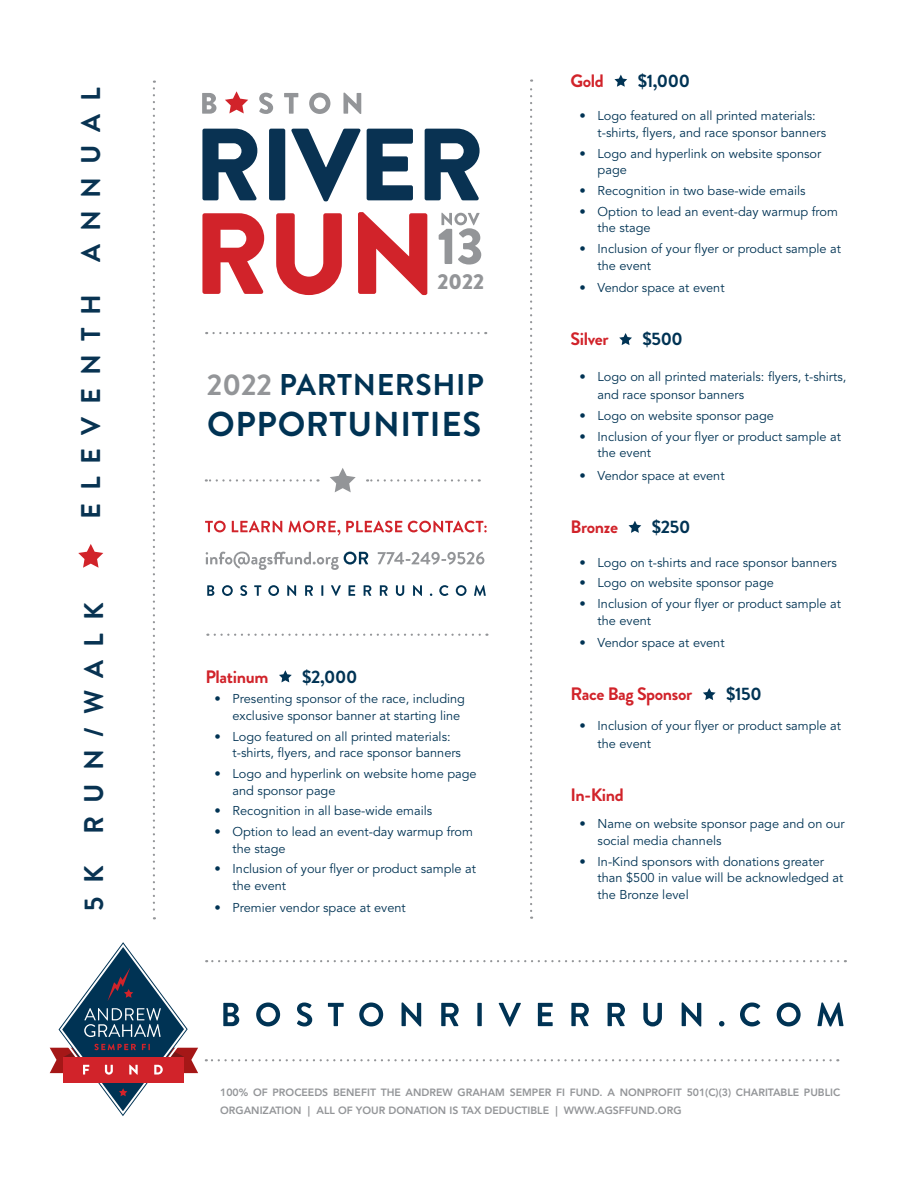
<style>
.page{position:relative;width:918px;height:1188px;background:#fff}
.page>*{position:absolute;margin:0;border:0;box-sizing:border-box;transform-origin:0 0}
.t1{font:900 51.75px "Brandon Grotesque";color:#939598}
.t2{font:700 34.5px "Brandon Grotesque";letter-spacing:.02em;color:#003354}
.t3{font:700 30px "Brandon Grotesque";letter-spacing:.02em;color:#003354}
.t4{font:700 27px "Brandon Grotesque";letter-spacing:.48em;color:#083352}
.t5{font:900 21.6px "Brandon Grotesque";color:#939598}
.t6{font:700 18px "Brandon Grotesque";letter-spacing:-.02em;color:#d1232a}
.t7{font:700 18px "Brandon Grotesque";letter-spacing:-.02em;color:#003354}
.t8{font:12.75px/16.5px "Avenir LT Std";color:#003354}
.t9{font:800 10.5px/17.9px "Avenir LT Std";color:#939598}
.s1{color:#939598}
</style>
<div class="page">
<svg style="left:153px;top:81px;width:2px;height:838px"></svg>
<svg style="left:206px;top:960px;width:632px;height:2px"></svg>
<svg style="left:206px;top:1059px;width:625px;height:2px"></svg>
<svg style="left:223px;top:1003px;width:621px;height:23px"></svg>
<svg style="left:207px;top:585px;width:279px;height:11px"></svg>
<svg style="left:206px;top:332px;width:273px;height:2px"></svg>
<svg style="left:330px;top:468px;width:26px;height:24px"></svg>
<svg style="left:206px;top:479px;width:105px;height:3px"></svg>
<svg style="left:367px;top:479px;width:105px;height:3px"></svg>
<svg style="left:207px;top:634px;width:273px;height:2px"></svg>
<svg style="left:530px;top:79px;width:2px;height:832px"></svg>
<svg style="left:279px;top:670px;width:13px;height:12px"></svg>
<svg style="left:614px;top:75px;width:13px;height:12px"></svg>
<svg style="left:619px;top:333px;width:13px;height:12px"></svg>
<svg style="left:629px;top:521px;width:12px;height:12px"></svg>
<svg style="left:703px;top:688px;width:13px;height:12px"></svg>
<svg style="left:378px;top:552px;width:106px;height:13px"></svg>
<svg style="left:206px;top:552px;width:162px;height:18px"></svg>
<svg style="left:205px;top:521px;width:282px;height:15px"></svg>
<svg style="left:50px;top:942px;width:148px;height:174px"></svg>
<svg style="left:78px;top:544px;width:25px;height:24px"></svg>
<svg style="left:441px;top:213px;width:39px;height:12px"></svg>
<svg style="left:202px;top:91px;width:159px;height:23px"></svg>
<svg style="left:202px;top:212px;width:225px;height:83px"></svg>
<svg style="left:202px;top:129px;width:278px;height:72px"></svg>
<p class="t4" style="left:72px;top:519px;width:434px;rotate:-90deg">ELEVENTH ANNUAL</p>
<p class="t4" style="left:75px;top:911px;width:309px;rotate:-90deg">5K RUN/WALK</p>
<p class="t1" style="left:437px;top:210px;width:48px">13</p>
<p class="t5" style="left:437px;top:266px;width:48px">2022</p>
<p class="t3" style="left:207px;top:364px;width:278px"><span class="s1">2022</span> PARTNERSHIP</p>
<p class="t2" style="left:207px;top:400px;width:275px">OPPORTUNITIES</p>
<p class="t6" style="left:206px;top:664px;width:64px">Platinum</p>
<p class="t7" style="left:302px;top:664px;width:57px">$2,000</p>
<p class="t8" style="left:233px;top:691px;width:234px;text-indent:-18px">• Presenting sponsor of the race, including exclusive sponsor banner at starting line</p>
<p class="t8" style="left:233px;top:728px;width:230px;text-indent:-18px">• Logo featured on all printed materials: t-shirts, flyers, and race sponsor banners</p>
<p class="t8" style="left:233px;top:766px;width:246px;text-indent:-18px">• Logo and hyperlink on website home page and sponsor page</p>
<p class="t8" style="left:215px;top:803px;width:219px">• Recognition in all base-wide emails</p>
<p class="t8" style="left:233px;top:824px;width:242px;text-indent:-18px">• Option to lead an event-day warmup from the stage</p>
<p class="t8" style="left:233px;top:861px;width:245px;text-indent:-18px">• Inclusion of your flyer or product sample at the event</p>
<p class="t8" style="left:215px;top:900px;width:193px">• Premier vendor space at event</p>
<p class="t6" style="left:571px;top:68px;width:35px">Gold</p>
<p class="t7" style="left:638px;top:68px;width:54px">$1,000</p>
<p class="t8" style="left:598px;top:108px;width:230px;text-indent:-18px">• Logo featured on all printed materials: t-shirts, flyers, and race sponsor banners</p>
<p class="t8" style="left:598px;top:145px;width:225px;text-indent:-18px">• Logo and hyperlink on website sponsor page</p>
<p class="t8" style="left:580px;top:183px;width:228px">• Recognition in two base-wide emails</p>
<p class="t8" style="left:598px;top:204px;width:242px;text-indent:-18px">• Option to lead an event-day warmup from the stage</p>
<p class="t8" style="left:598px;top:241px;width:245px;text-indent:-18px">• Inclusion of your flyer or product sample at the event</p>
<p class="t8" style="left:580px;top:280px;width:147px">• Vendor space at event</p>
<p class="t6" style="left:571px;top:327px;width:40px">Silver</p>
<p class="t7" style="left:642px;top:327px;width:42px">$500</p>
<p class="t8" style="left:598px;top:368px;width:250px;line-height:18px;text-indent:-18px">• Logo on all printed materials: flyers, t-shirts, and race sponsor banners</p>
<p class="t8" style="left:580px;top:408px;width:196px">• Logo on website sponsor page</p>
<p class="t8" style="left:598px;top:429px;width:245px;text-indent:-18px">• Inclusion of your flyer or product sample at the event</p>
<p class="t8" style="left:580px;top:467px;width:147px">• Vendor space at event</p>
<p class="t6" style="left:571px;top:514px;width:49px">Bronze</p>
<p class="t7" style="left:652px;top:514px;width:40px">$250</p>
<p class="t8" style="left:580px;top:554px;width:259px">• Logo on t-shirts and race sponsor banners</p>
<p class="t8" style="left:580px;top:575px;width:196px">• Logo on website sponsor page</p>
<p class="t8" style="left:598px;top:596px;width:245px;text-indent:-18px">• Inclusion of your flyer or product sample at the event</p>
<p class="t8" style="left:580px;top:635px;width:147px">• Vendor space at event</p>
<p class="t6" style="left:571px;top:682px;width:123px">Race Bag Sponsor</p>
<p class="t7" style="left:726px;top:682px;width:37px">$150</p>
<p class="t8" style="left:598px;top:717px;width:245px;line-height:18px;text-indent:-18px">• Inclusion of your flyer or product sample at the event</p>
<p class="t6" style="left:571px;top:782px;width:55px">In-Kind</p>
<p class="t8" style="left:598px;top:816px;width:249px;text-indent:-18px">• Name on website sponsor page and on our social media channels</p>
<p class="t8" style="left:598px;top:853px;width:247px;text-indent:-18px">• In-Kind sponsors with donations greater than $500 in value will be acknowledged at the Bronze level</p>
<p class="t9" style="left:220px;top:1084px;width:622px">100% OF PROCEEDS BENEFIT THE ANDREW GRAHAM SEMPER FI FUND. A NONPROFIT 501(C)(3) CHARITABLE PUBLIC<br>ORGANIZATION | ALL OF YOUR DONATION IS TAX DEDUCTIBLE | WWW.AGSFFUND.ORG</p>
</div>
